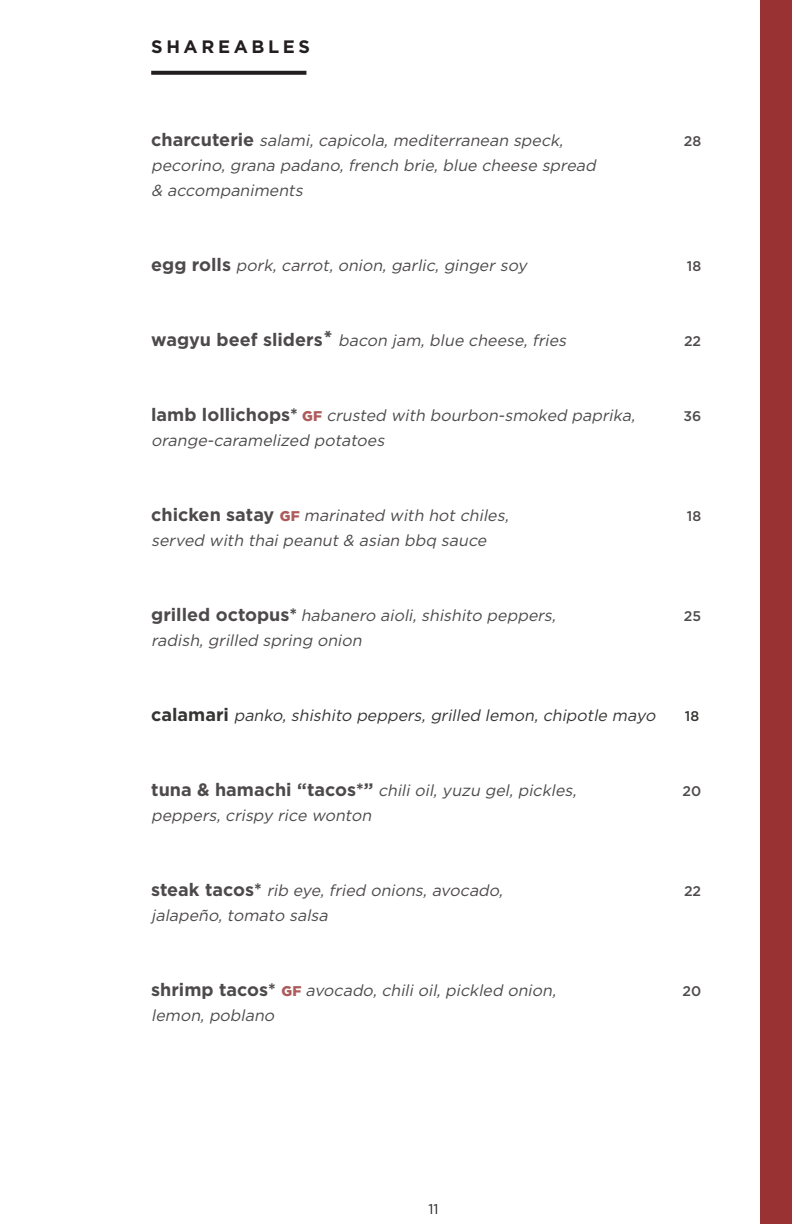
<style>
.page{position:relative;width:792px;height:1224px;background:#fff}
.page>*{position:absolute;margin:0;border:0;box-sizing:border-box;transform-origin:0 0}
.t1{font:700 18px "Gotham";letter-spacing:.2em;color:#231f20}
.t2{font:italic 16px/25px "Gotham";color:#231f20}
.t3{font:italic 16px "Gotham";color:#040503}
.t4{font:500 14px "Gotham";color:#231f20}
.t5{font:500 14px "Gotham";color:#040503}
.t6{font:14px "Gotham";color:#231f20}
.s1{font-weight:700;font-style:normal;font-size:18px}
.s2{font-family:"Univers Condensed";font-weight:700;font-style:normal;font-size:22px}
.s3{font-weight:900;font-style:normal;font-size:14px;color:#933}
</style>
<div class="page">
<div style="left:760px;top:0;width:32px;height:1224px;background:#933"></div>
<svg style="left:151px;top:71px;width:155px;height:4px"></svg>
<p class="t1" style="left:151px;top:36px;width:160px">SHAREABLES</p>
<p class="t2" style="left:151px;top:127px;width:417px"><span class="s1">c h a rc u t e r i e</span> salami,capicola,mediterranean speck,</p>
<p class="t4" style="left:684px;top:132px;width:19px">28</p>
<p class="t2" style="left:151px;top:152px;width:450px">pecorino,grana padano,french brie,blue cheese spread &amp; accompaniments</p>
<p class="t2" style="left:151px;top:252px;width:381px"><span class="s1">e g g ro l l s</span> pork,carrot,onion,garlic,gingersoy</p>
<p class="t4" style="left:687px;top:257px;width:16px">18</p>
<p class="t2" style="left:151px;top:327px;width:420px"><span class="s1">wa g y u b e e f s l i d e rs</span> <span class="s2">*</span> bacon jam,blue cheese,fries</p>
<p class="t4" style="left:684px;top:332px;width:19px">22</p>
<p class="t2" style="left:151px;top:402px;width:489px"><span class="s1">l a m b l o l l i c h o p s *</span> <span class="s3">G F</span> crusted with bourbon-smoked paprika,</p>
<p class="t4" style="left:683px;top:407px;width:19px">36</p>
<p class="t2" style="left:151px;top:427px;width:239px">orange-caramelized potatoes</p>
<p class="t2" style="left:151px;top:502px;width:363px"><span class="s1">c h i c ke n s a t a y</span> <span class="s3">G F</span> marinated with hotchiles,</p>
<p class="t4" style="left:687px;top:507px;width:16px">18</p>
<p class="t2" style="left:151px;top:527px;width:341px">served with thaipeanut&amp; asian bbq sauce</p>
<p class="t2" style="left:151px;top:602px;width:410px"><span class="s1">g r i l l e d o ct o p u s *</span> habanero aioli,shishito peppers,</p>
<p class="t4" style="left:684px;top:607px;width:19px">25</p>
<p class="t2" style="left:151px;top:627px;width:216px">radish,grilled spring onion</p>
<p class="t3" style="left:151px;top:705px;width:509px"><span class="s1">c a l a m a r i</span> panko,shishito peppers,grilled lemon,chipotle mayo</p>
<p class="t5" style="left:685px;top:707px;width:16px">18</p>
<p class="t2" style="left:151px;top:777px;width:431px"><span class="s1">t u n a &amp; h a m a c h i “ t a cos * ”</span> chilioil,yuzu gel,pickles,</p>
<p class="t4" style="left:683px;top:782px;width:20px">20</p>
<p class="t2" style="left:151px;top:802px;width:225px">peppers,crispy rice wonton</p>
<p class="t2" style="left:151px;top:877px;width:357px"><span class="s1">s t e a k t a c o s *</span> rib eye,fried onions,avocado,</p>
<p class="t4" style="left:684px;top:882px;width:19px">22</p>
<p class="t2" style="left:151px;top:902px;width:182px">jalapeño,tomato salsa</p>
<p class="t2" style="left:151px;top:977px;width:410px"><span class="s1">s h r i m p t a co s *</span> <span class="s3">G F</span> avocado,chilioil,pickled onion,</p>
<p class="t4" style="left:683px;top:982px;width:20px">20</p>
<p class="t2" style="left:151px;top:1002px;width:128px">lemon, poblano</p>
<p class="t6" style="left:428px;top:1200px;width:12px">11</p>
</div>
